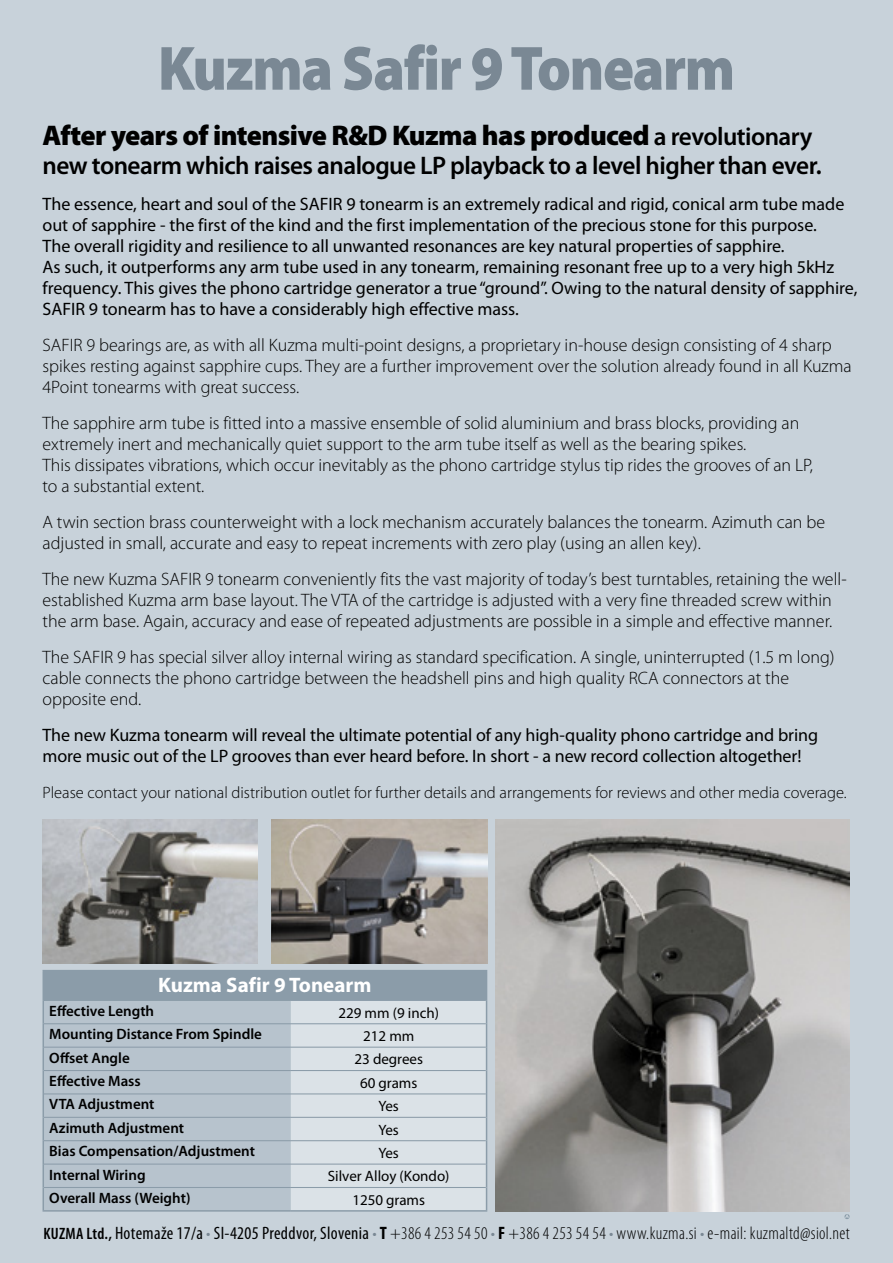
<style>
.page{position:relative;width:893px;height:1263px;background:#c8d2da}
.page>*{position:absolute;margin:0;border:0;box-sizing:border-box;transform-origin:0 0}
.t1{font:900 63px "Myriad Pro";letter-spacing:-.025em;color:#7a8894;scale:.92 1}
.t2{font:900 28.5px "Myriad Pro";letter-spacing:-.02em;color:#000}
.t3{font:600 25.5px "Myriad Pro";letter-spacing:-.02em;color:#000}
.t4{font:700 21px "Myriad Pro";color:#fff}
.t5{font:300 18px/21px "Myriad Pro";color:#000}
.t6{font:18px/21px "Myriad Pro";color:#000}
.t7{font:300 condensed 18px "Myriad Pro";letter-spacing:.02em;color:#000}
.t8{font:300 16.5px "Myriad Pro";color:#000}
.t9{font:600 15px "Myriad Pro";color:#000}
.t10{font:15px "Myriad Pro";color:#000}
.s1{font-weight:600;font-size:25.5px}
.s2{font-weight:600;font-size:16.5px}
.s3{font-weight:400}
.s4{color:#7a8894}
.s5{font-weight:700}
</style>
<div class="page">
<svg style="left:844px;top:1214px;width:6px;height:5px"></svg>
<img style="left:43px;top:819px;width:215px;height:144px">
<img style="left:496px;top:819px;width:354px;height:392px">
<img style="left:272px;top:819px;width:215px;height:144px">
<div style="left:43px;top:970px;width:444px;height:30px;background:#8b9ca9"></div>
<div style="left:44px;top:1001px;width:247px;height:209px;background:#b7c3cd"></div>
<hr style="left:44px;top:1000px;width:247px;height:1px;background:#8b9ca9">
<hr style="left:44px;top:1023px;width:247px;height:1px;background:#8b9ca9">
<hr style="left:44px;top:1047px;width:247px;height:1px;background:#8b9ca9">
<hr style="left:44px;top:1070px;width:247px;height:1px;background:#8b9ca9">
<hr style="left:44px;top:1093px;width:247px;height:1px;background:#8b9ca9">
<hr style="left:44px;top:1117px;width:247px;height:1px;background:#8b9ca9">
<hr style="left:44px;top:1140px;width:247px;height:1px;background:#8b9ca9">
<hr style="left:44px;top:1163px;width:247px;height:1px;background:#8b9ca9">
<hr style="left:44px;top:1187px;width:247px;height:1px;background:#8b9ca9">
<svg style="left:43px;top:1000px;width:1px;height:210px"></svg>
<svg style="left:291px;top:1000px;width:196px;height:210px;background:#d7dee4"></svg>
<hr style="left:43px;top:1210px;width:248px;height:1px;background:#8b9ca9">
<hr style="left:291px;top:1210px;width:196px;height:1px;background:#8b9ca9">
<h1 class="t1" style="left:158px;top:33px;width:629px">Kuzma Safir 9 Tonearm</h1>
<h2 class="t2" style="left:43px;top:119px;width:771px">After years of intensive R&amp;D Kuzma has produced <span class="s1">a revolutionary</span></h2>
<h3 class="t3" style="left:43px;top:151px;width:781px">new tonearm which raises analogue LP playback to a level higher than ever.</h3>
<p class="t6" style="left:43px;top:193px;width:816px">The essence, heart and soul of the SAFIR 9 tonearm is an extremely radical and rigid, conical arm tube made out of sapphire - the first of the kind and the first implementation of the precious stone for this purpose.<br>The overall rigidity and resilience to all unwanted resonances are key natural properties of sapphire.<br>As such, it outperforms any arm tube used in any tonearm, remaining resonant free up to a very high 5kHz frequency. This gives the phono cartridge generator a true “ground”. Owing to the natural density of sapphire, SAFIR 9 tonearm has to have a considerably high effective mass.</p>
<p class="t5" style="left:43px;top:335px;width:811px">SAFIR 9 bearings are, as with all Kuzma multi-point designs, a proprietary in-house design consisting of 4 sharp spikes resting against sapphire cups. They are a further improvement over the solution already found in all Kuzma<br>4Point tonearms with great success.</p>
<p class="t5" style="left:43px;top:413px;width:772px">The sapphire arm tube is fitted into a massive ensemble of solid aluminium and brass blocks, providing an extremely inert and mechanically quiet support to the arm tube itself as well as the bearing spikes.<br>This dissipates vibrations, which occur inevitably as the phono cartridge stylus tip rides the grooves of an LP, to a substantial extent.</p>
<p class="t5" style="left:43px;top:512px;width:784px">A twin section brass counterweight with a lock mechanism accurately balances the tonearm. Azimuth can be adjusted in small, accurate and easy to repeat increments with zero play (using an allen key).</p>
<p class="t5" style="left:43px;top:569px;width:806px">The new Kuzma SAFIR 9 tonearm conveniently fits the vast majority of today’s best turntables, retaining the well&shy;established Kuzma arm base layout. The VTA of the cartridge is adjusted with a very fine threaded screw within the arm base. Again, accuracy and ease of repeated adjustments are possible in a simple and effective manner.</p>
<p class="t5" style="left:43px;top:647px;width:794px">The SAFIR 9 has special silver alloy internal wiring as standard specification. A single, uninterrupted (1.5 m long) cable connects the phono cartridge between the headshell pins and high quality RCA connectors at the opposite end.</p>
<p class="t6" style="left:43px;top:725px;width:777px">The new Kuzma tonearm will reveal the ultimate potential of any high-quality phono cartridge and bring more music out of the LP grooves than ever heard before. In short - a new record collection altogether!</p>
<p class="t8" style="left:43px;top:783px;width:806px">Please contact your national distribution outlet for further details and arrangements for reviews and other media coverage.</p>
<p class="t4" style="left:158px;top:971px;width:215px">Kuzma Safir 9 Tonearm</p>
<p class="t9" style="left:49px;top:1002px;width:106px">Effective Length</p>
<p class="t10" style="left:338px;top:1004px;width:102px">229 mm (9 inch)</p>
<p class="t9" style="left:49px;top:1026px;width:214px">Mounting Distance From Spindle</p>
<p class="t10" style="left:363px;top:1028px;width:53px">212 mm</p>
<p class="t9" style="left:49px;top:1049px;width:82px">Offset Angle</p>
<p class="t10" style="left:354px;top:1051px;width:70px">23 degrees</p>
<p class="t9" style="left:49px;top:1073px;width:93px">Effective Mass</p>
<p class="t10" style="left:360px;top:1075px;width:59px">60 grams</p>
<p class="t9" style="left:49px;top:1096px;width:107px">VTA Adjustment</p>
<p class="t10" style="left:378px;top:1098px;width:22px">Yes</p>
<p class="t9" style="left:49px;top:1119px;width:136px">Azimuth Adjustment</p>
<p class="t10" style="left:378px;top:1121px;width:22px">Yes</p>
<p class="t9" style="left:49px;top:1143px;width:207px">Bias Compensation/Adjustment</p>
<p class="t10" style="left:378px;top:1145px;width:22px">Yes</p>
<p class="t9" style="left:49px;top:1166px;width:98px">Internal Wiring</p>
<p class="t10" style="left:328px;top:1168px;width:123px">Silver Alloy (Kondo)</p>
<p class="t9" style="left:49px;top:1190px;width:143px">Overall Mass (Weight)</p>
<p class="t10" style="left:352px;top:1191px;width:74px">1250 grams</p>
<p class="t7" style="left:43px;top:1223px;width:808px"><span class="s2">KUZMA Ltd.,</span> <span class="s3">Hotemaže 17/a</span> <span class="s4">•</span> <span class="s3">SI-4205 Preddvor, Slovenia</span> <span class="s4">•</span> <span class="s5">T</span> +386 4 253 54 50 <span class="s4">•</span> <span class="s5">F</span> +386 4 253 54 54 <span class="s4">•</span> www.kuzma.si <span class="s4">•</span> e-mail: kuzmaltd@siol.net</p>
</div>
